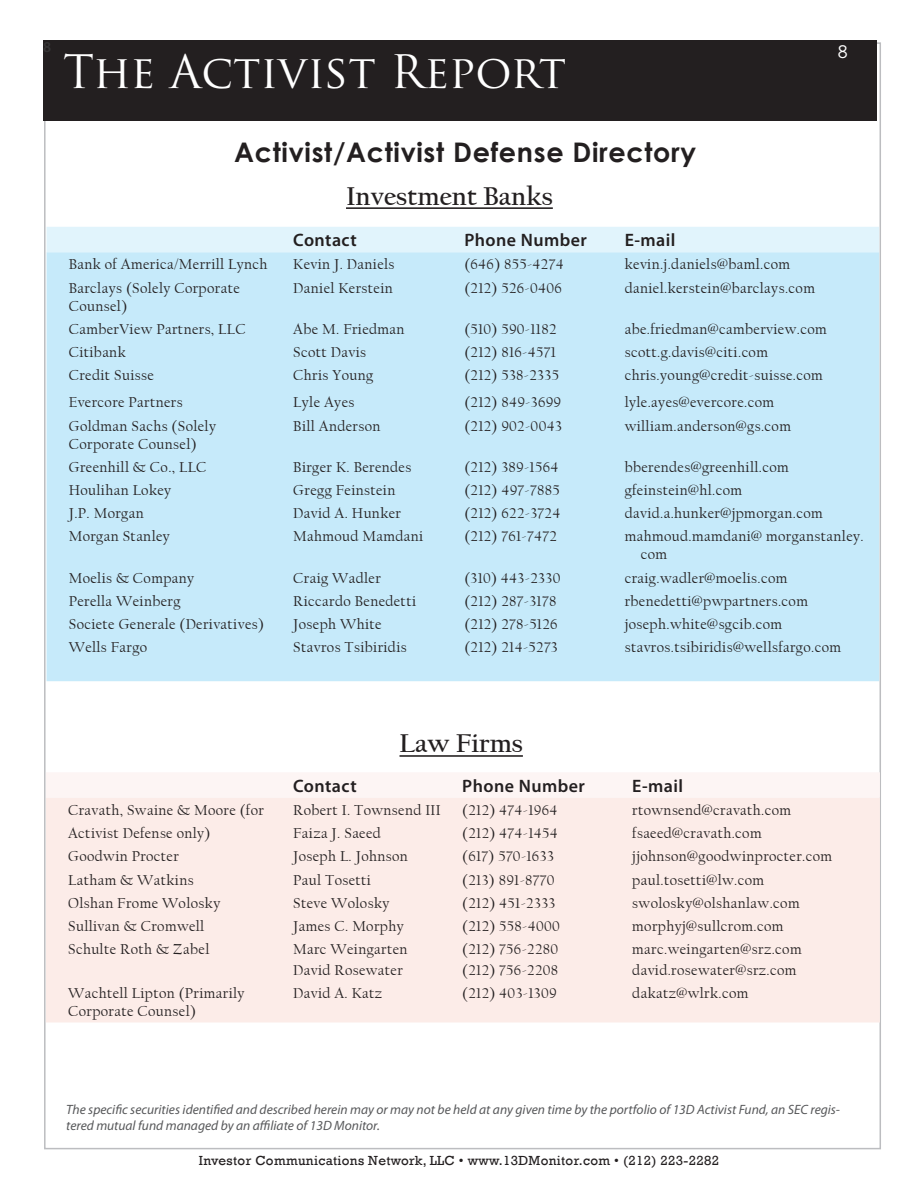
<style>
.page{position:relative;width:918px;height:1188px;background:#fff}
.page>*{position:absolute;margin:0;border:0;box-sizing:border-box;transform-origin:0 0}
.t1{font:45px "Trajan Pro";color:#fff}
.t2{font:700 27px "Century Gothic";letter-spacing:.025em;color:#231f20}
.t3{font:700 27px "Californian FB";color:#231f20}
.t4{font:700 21px "Prestige Elite Std";color:#fff}
.t5{font:600 18px "Myriad Pro";letter-spacing:.025em;color:#231f20}
.t6{font:15px/18px "Californian FB";letter-spacing:.025em;color:#231f20}
.t7{font:600 15px "Myriad Pro";color:#363536}
.t8{font:italic 13.5px/16.2px "Myriad Pro";color:#57585a}
.t9{font:13.5px "Rockwell";letter-spacing:.025em;color:#231f20}
</style>
<div class="page">
<div style="left:43px;top:40px;width:834px;height:82px;background:#231f20"></div>
<hr style="left:346px;top:207px;width:207px;height:2px;background:#231f20">
<div style="left:47px;top:227px;width:832px;height:25px;background:#e1f4fc"></div>
<div style="left:47px;top:252px;width:832px;height:429px;background:#c6eafa"></div>
<hr style="left:400px;top:755px;width:123px;height:2px;background:#231f20">
<div style="left:46px;top:772px;width:834px;height:26px;background:#fdf5f4"></div>
<div style="left:46px;top:798px;width:834px;height:225px;background:#fcece8"></div>
<p class="t7" style="left:43px;top:37px;width:10px">8</p>
<h1 class="t1" style="left:63px;top:43px;width:505px">The Activist Report</h1>
<h3 class="t4" style="left:837px;top:40px;width:14px">8</h3>
<p class="t2" style="left:234px;top:132px;width:463px">Activist/Activist Defense Directory</p>
<p class="t3" style="left:346px;top:181px;width:208px">Investment Banks</p>
<p class="t5" style="left:293px;top:229px;width:65px">Contact</p>
<p class="t5" style="left:464px;top:229px;width:124px">Phone Number</p>
<p class="t5" style="left:625px;top:229px;width:52px">E-mail</p>
<p class="t6" style="left:69px;top:256px;width:200px">Bank of America/Merrill Lynch</p>
<p class="t6" style="left:293px;top:256px;width:103px">Kevin J. Daniels</p>
<p class="t6" style="left:464px;top:256px;width:101px">(646) 855-4274</p>
<p class="t6" style="left:625px;top:256px;width:167px">kevin.j.daniels@baml.com</p>
<p class="t6" style="left:69px;top:279px;width:173px">Barclays (Solely Corporate<br>Counsel)</p>
<p class="t6" style="left:293px;top:279px;width:101px">Daniel Kerstein</p>
<p class="t6" style="left:464px;top:279px;width:99px">(212) 526-0406</p>
<p class="t6" style="left:625px;top:279px;width:192px">daniel.kerstein@barclays.com</p>
<p class="t6" style="left:69px;top:320px;width:178px">CamberView Partners, LLC</p>
<p class="t6" style="left:293px;top:320px;width:113px">Abe M. Friedman</p>
<p class="t6" style="left:464px;top:320px;width:94px">(510) 590-1182</p>
<p class="t6" style="left:625px;top:320px;width:204px">abe.friedman@camberview.com</p>
<p class="t6" style="left:69px;top:343px;width:59px">Citibank</p>
<p class="t6" style="left:293px;top:343px;width:74px">Scott Davis</p>
<p class="t6" style="left:464px;top:343px;width:93px">(212) 816-4571</p>
<p class="t6" style="left:625px;top:343px;width:145px">scott.g.davis@citi.com</p>
<p class="t6" style="left:69px;top:366px;width:87px">Credit Suisse</p>
<p class="t6" style="left:293px;top:366px;width:81px">Chris Young</p>
<p class="t6" style="left:464px;top:366px;width:96px">(212) 538-2335</p>
<p class="t6" style="left:625px;top:366px;width:200px">chris.young@credit-suisse.com</p>
<p class="t6" style="left:69px;top:394px;width:115px">Evercore Partners</p>
<p class="t6" style="left:293px;top:394px;width:63px">Lyle Ayes</p>
<p class="t6" style="left:464px;top:394px;width:98px">(212) 849-3699</p>
<p class="t6" style="left:625px;top:394px;width:151px">lyle.ayes@evercore.com</p>
<p class="t6" style="left:69px;top:417px;width:149px">Goldman Sachs (Solely<br>Corporate Counsel)</p>
<p class="t6" style="left:293px;top:417px;width:89px">Bill Anderson</p>
<p class="t6" style="left:464px;top:417px;width:99px">(212) 902-0043</p>
<p class="t6" style="left:625px;top:417px;width:168px">william.anderson@gs.com</p>
<p class="t6" style="left:69px;top:458px;width:139px">Greenhill &amp; Co., LLC</p>
<p class="t6" style="left:293px;top:458px;width:120px">Birger K. Berendes</p>
<p class="t6" style="left:464px;top:458px;width:96px">(212) 389-1564</p>
<p class="t6" style="left:625px;top:458px;width:166px">bberendes@greenhill.com</p>
<p class="t6" style="left:69px;top:481px;width:104px">Houlihan Lokey</p>
<p class="t6" style="left:293px;top:481px;width:104px">Gregg Feinstein</p>
<p class="t6" style="left:464px;top:481px;width:97px">(212) 497-7885</p>
<p class="t6" style="left:625px;top:481px;width:119px">gfeinstein@hl.com</p>
<p class="t6" style="left:69px;top:504px;width:77px">J.P. Morgan</p>
<p class="t6" style="left:293px;top:504px;width:109px">David A. Hunker</p>
<p class="t6" style="left:464px;top:504px;width:98px">(212) 622-3724</p>
<p class="t6" style="left:625px;top:504px;width:199px">david.a.hunker@jpmorgan.com</p>
<p class="t6" style="left:69px;top:528px;width:103px">Morgan Stanley</p>
<p class="t6" style="left:293px;top:528px;width:132px">Mahmoud Mamdani</p>
<p class="t6" style="left:464px;top:528px;width:94px">(212) 761-7472</p>
<p class="t6" style="left:641px;top:528px;width:224px;text-indent:-16px">mahmoud.mamdani@ morganstanley. com</p>
<p class="t6" style="left:69px;top:569px;width:127px">Moelis &amp; Company</p>
<p class="t6" style="left:293px;top:569px;width:89px">Craig Wadler</p>
<p class="t6" style="left:464px;top:569px;width:98px">(310) 443-2330</p>
<p class="t6" style="left:625px;top:569px;width:164px">craig.wadler@moelis.com</p>
<p class="t6" style="left:69px;top:592px;width:113px">Perella Weinberg</p>
<p class="t6" style="left:293px;top:592px;width:124px">Riccardo Benedetti</p>
<p class="t6" style="left:464px;top:592px;width:93px">(212) 287-3178</p>
<p class="t6" style="left:625px;top:592px;width:185px">rbenedetti@pwpartners.com</p>
<p class="t6" style="left:69px;top:615px;width:197px">Societe Generale (Derivatives)</p>
<p class="t6" style="left:293px;top:615px;width:90px">Joseph White</p>
<p class="t6" style="left:464px;top:615px;width:95px">(212) 278-5126</p>
<p class="t6" style="left:625px;top:615px;width:159px">joseph.white@sgcib.com</p>
<p class="t6" style="left:69px;top:638px;width:80px">Wells Fargo</p>
<p class="t6" style="left:293px;top:638px;width:115px">Stavros Tsibiridis</p>
<p class="t6" style="left:464px;top:638px;width:95px">(212) 214-5273</p>
<p class="t6" style="left:625px;top:638px;width:218px">stavros.tsibiridis@wellsfargo.com</p>
<p class="t3" style="left:400px;top:728px;width:125px">Law Firms</p>
<p class="t5" style="left:293px;top:774px;width:65px">Contact</p>
<p class="t5" style="left:462px;top:774px;width:124px">Phone Number</p>
<p class="t5" style="left:632px;top:774px;width:52px">E-mail</p>
<p class="t6" style="left:68px;top:801px;width:197px">Cravath, Swaine &amp; Moore (for</p>
<p class="t6" style="left:293px;top:801px;width:149px">Robert I. Townsend III</p>
<p class="t6" style="left:462px;top:801px;width:97px">(212) 474-1964</p>
<p class="t6" style="left:632px;top:801px;width:160px">rtownsend@cravath.com</p>
<p class="t6" style="left:68px;top:824px;width:144px">Activist Defense only)</p>
<p class="t6" style="left:293px;top:824px;width:89px">Faiza J. Saeed</p>
<p class="t6" style="left:462px;top:824px;width:97px">(212) 474-1454</p>
<p class="t6" style="left:632px;top:824px;width:131px">fsaeed@cravath.com</p>
<p class="t6" style="left:68px;top:848px;width:112px">Goodwin Procter</p>
<p class="t6" style="left:293px;top:848px;width:116px">Joseph L. Johnson</p>
<p class="t6" style="left:462px;top:848px;width:93px">(617) 570-1633</p>
<p class="t6" style="left:632px;top:848px;width:201px">jjohnson@goodwinprocter.com</p>
<p class="t6" style="left:68px;top:871px;width:127px">Latham &amp; Watkins</p>
<p class="t6" style="left:293px;top:871px;width:79px">Paul Tosetti</p>
<p class="t6" style="left:462px;top:871px;width:94px">(213) 891-8770</p>
<p class="t6" style="left:632px;top:871px;width:133px">paul.tosetti@lw.com</p>
<p class="t6" style="left:68px;top:894px;width:154px">Olshan Frome Wolosky</p>
<p class="t6" style="left:293px;top:894px;width:98px">Steve Wolosky</p>
<p class="t6" style="left:462px;top:894px;width:95px">(212) 451-2333</p>
<p class="t6" style="left:632px;top:894px;width:169px">swolosky@olshanlaw.com</p>
<p class="t6" style="left:68px;top:917px;width:138px">Sullivan &amp; Cromwell</p>
<p class="t6" style="left:293px;top:917px;width:112px">James C. Morphy</p>
<p class="t6" style="left:462px;top:917px;width:99px">(212) 558-4000</p>
<p class="t6" style="left:632px;top:917px;width:153px">morphyj@sullcrom.com</p>
<p class="t6" style="left:68px;top:940px;width:143px">Schulte Roth &amp; Zabel</p>
<p class="t6" style="left:293px;top:940px;width:116px">Marc Weingarten</p>
<p class="t6" style="left:293px;top:962px;width:111px">David Rosewater</p>
<p class="t6" style="left:462px;top:940px;width:97px">(212) 756-2280</p>
<p class="t6" style="left:462px;top:962px;width:97px">(212) 756-2208</p>
<p class="t6" style="left:632px;top:940px;width:171px">marc.weingarten@srz.com</p>
<p class="t6" style="left:632px;top:962px;width:166px">david.rosewater@srz.com</p>
<p class="t6" style="left:68px;top:985px;width:178px">Wachtell Lipton (Primarily<br>Corporate Counsel)</p>
<p class="t6" style="left:293px;top:985px;width:91px">David A. Katz</p>
<p class="t6" style="left:462px;top:985px;width:96px">(212) 403-1309</p>
<p class="t6" style="left:632px;top:985px;width:118px">dakatz@wlrk.com</p>
<p class="t8" style="left:66px;top:1101px;width:775px">The specific securities identified and described herein may or may not be held at any given time by the portfolio of 13D Activist Fund, an SEC regis&shy;tered mutual fund managed by an affiliate of 13D Monitor.</p>
<p class="t9" style="left:199px;top:1153px;width:522px">Investor Communications Network, LLC • www.13DMonitor.com • (212) 223-2282</p>
</div>
